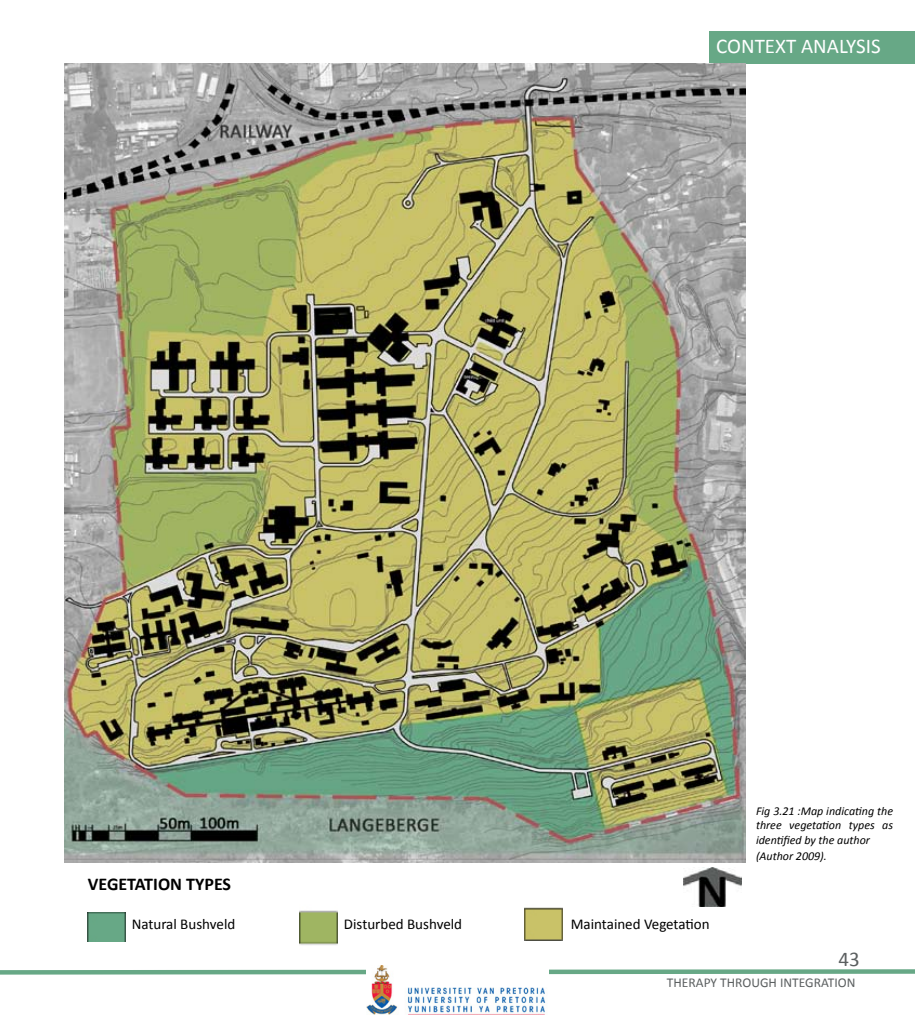
<style>
.page{position:relative;width:915px;height:1021px;background:#fff}
.page>*{position:absolute;margin:0;border:0;box-sizing:border-box;transform-origin:0 0}
.t1{font:21px "Calibri";color:#fff}
.t2{font:21px "Calibri";color:#5b5f60}
.t3{font:700 18px "Calibri";color:#000}
.t4{font:15px "Calibri";color:#000}
.t5{font:13.5px "Calibri";color:#5b5f60}
.t6{font:italic 12px/14.4px "Calibri";color:#000;text-align:justify}
</style>
<div class="page">
<div style="left:709px;top:31px;width:205px;height:33px;background:#67a886"></div>
<svg style="left:0;top:969px;width:914px;height:6px;background:#8dbda4"></svg>
<img style="left:65px;top:64px;width:680px;height:798px">
<img style="left:88px;top:912px;width:37px;height:29px">
<img style="left:524px;top:907px;width:38px;height:33px">
<img style="left:300px;top:910px;width:37px;height:35px">
<img style="left:683px;top:867px;width:58px;height:39px">
<img style="left:367px;top:965px;width:181px;height:49px">
<h1 class="t1" style="left:716px;top:33px;width:166px">CONTEXT ANALYSIS</h1>
<h2 class="t3" style="left:88px;top:872px;width:145px">VEGETATION TYPES</h2>
<p class="t4" style="left:132px;top:915px;width:105px">Natural Bushveld</p>
<p class="t4" style="left:344px;top:915px;width:120px">Disturbed Bushveld</p>
<p class="t4" style="left:570px;top:915px;width:140px">Maintained Vegetation</p>
<p class="t6" style="left:755px;top:803px;width:139px">Fig 3.21 :Map indicating the three vegetation types as identified by the author</p>
<p class="t6" style="left:755px;top:848px;width:72px">(Author 2009).</p>
<h1 class="t2" style="left:838px;top:946px;width:23px">43</h1>
<p class="t5" style="left:666px;top:973px;width:190px">THERAPY THROUGH INTEGRATION</p>
</div>
